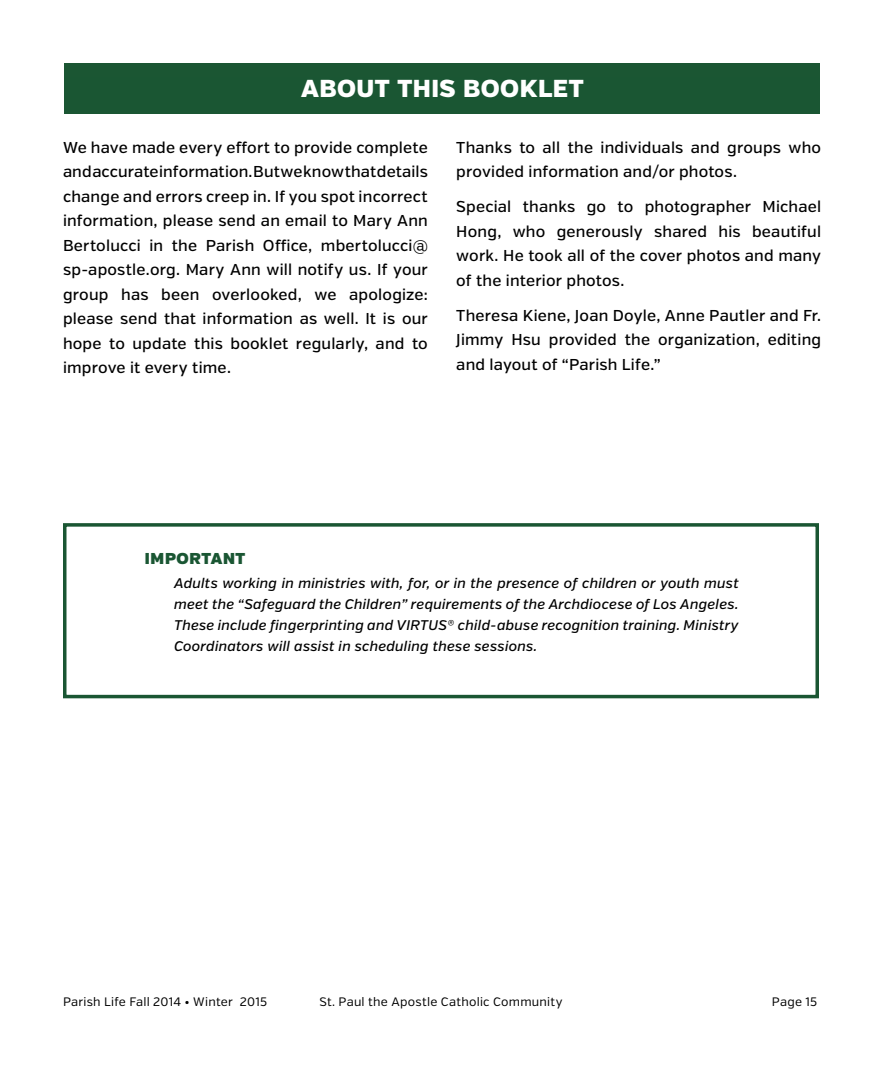
<style>
.page{position:relative;width:882px;height:1071px;background:#fff}
.page>*{position:absolute;margin:0;border:0;box-sizing:border-box;transform-origin:0 0}
.t1{font:900 24.5px "Verb";letter-spacing:.02em;color:#fff}
.t2{font:500 15.75px/24.5px "Verb";letter-spacing:.015em;color:#000;text-align:justify}
.t3{font:15.75px "Verb Ultra";letter-spacing:.045em;color:#1a5633}
.t4{font:italic 500 14px/21px "Verb";letter-spacing:.015em;color:#000;text-align:justify}
.t5{font:12.25px "Verb";letter-spacing:.02em;color:#000}
</style>
<div class="page">
<div style="left:63px;top:523px;width:756px;height:175px;border:4px solid #1a5633"></div>
<div style="left:64px;top:63px;width:756px;height:51px;background:#1b5633"></div>
<h1 class="t1" style="left:301px;top:73px;width:284px">ABOUT THIS BOOKLET</h1>
<p class="t2" style="left:63px;top:135px;width:366px">We have made every effort to provide complete and accurate information. But we know that details change and errors creep in. If you spot incorrect information, please send an email to Mary Ann Bertolucci in the Parish Office, mbertolucci@ sp-apostle.org. Mary Ann will notify us. If your group has been overlooked, we apologize: please send that information as well. It is our hope to update this booklet regularly, and to improve it every time.</p>
<p class="t2" style="left:456px;top:135px;width:366px">Thanks to all the individuals and groups who provided information and/or photos.</p>
<p class="t2" style="left:456px;top:195px;width:366px">Special thanks go to photographer Michael Hong, who generously shared his beautiful work. He took all of the cover photos and many of the interior photos.</p>
<p class="t2" style="left:456px;top:303px;width:366px">Theresa Kiene, Joan Doyle, Anne Pautler and Fr.<br>Jimmy Hsu provided the organization, editing and layout of “Parish Life.”</p>
<p class="t3" style="left:145px;top:549px;width:101px">IMPORTANT</p>
<p class="t4" style="left:174px;top:573px;width:566px">Adults working in ministries with, for, or in the presence of children or youth must meet the “Safeguard the Children” requirements of the Archdiocese of Los Angeles.<br>These include fingerprinting and VIRTUS® child-abuse recognition training. Ministry Coordinators will assist in scheduling these sessions.</p>
<p class="t5" style="left:63px;top:994px;width:206px">Parish Life Fall 2014 • Winter 2015</p>
<p class="t5" style="left:319px;top:994px;width:245px">St. Paul the Apostle Catholic Community</p>
<p class="t5" style="left:772px;top:994px;width:47px">Page 15</p>
</div>
